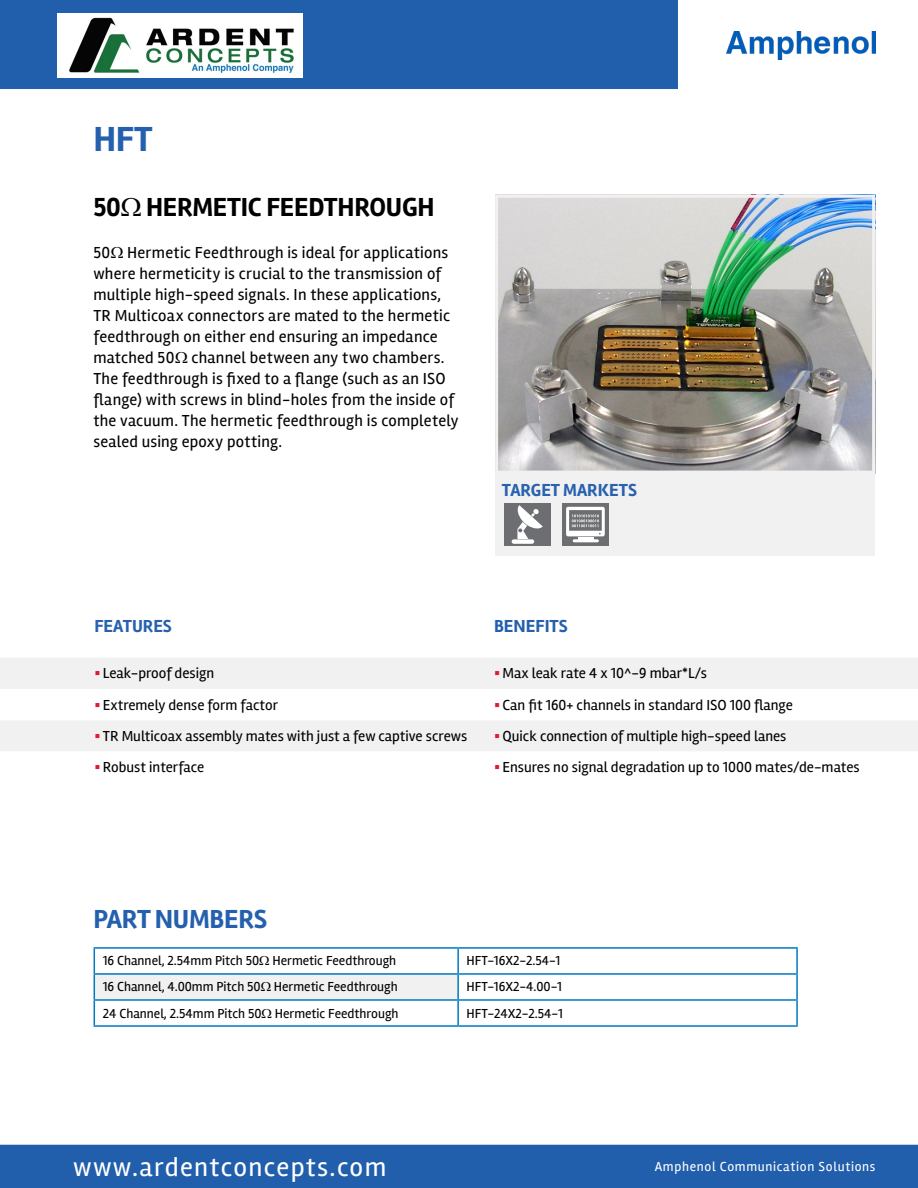
<style>
.page{position:relative;width:918px;height:1188px;background:#fff}
.page>*{position:absolute;margin:0;border:0;box-sizing:border-box;transform-origin:0 0}
.t1{font:700 36px "Rambla";color:#2460ad}
.t2{font:27px "Rambla";letter-spacing:.05em;color:#fff}
.t3{font:700 27px "Rambla";letter-spacing:-.01em;color:#000}
.t4{font:700 27px "Rambla";letter-spacing:-.01em;color:#2460ad}
.t5{font:700 18px "Rambla";color:#2861ae}
.t6{font:700 18px "Rambla";color:#2460ad}
.t7{font:16.5px/21px "Rambla";letter-spacing:.015em;color:#000}
.t8{font:15px "Rambla";color:#000}
.t9{font:13.5px "Rambla";color:#000}
.t10{font:13.5px "Rambla";letter-spacing:.05em;color:#fff}
.s1{color:#e31837}
</style>
<div class="page">
<div style="left:0;top:1145px;width:918px;height:43px;background:#215eac"></div>
<div style="left:0;top:0;width:678px;height:89px;background:#215eac"></div>
<img style="left:726px;top:31px;width:149px;height:29px">
<img style="left:58px;top:13px;width:245px;height:64px">
<img style="left:499px;top:199px;width:372px;height:271px">
<div style="left:495px;top:195px;width:380px;height:279px;border:3px solid #f1f1f2"></div>
<div style="left:495px;top:474px;width:380px;height:82px;background:#f1f1f2"></div>
<div style="left:0;top:658px;width:918px;height:31px;background:#f1f1f2"></div>
<div style="left:0;top:721px;width:918px;height:30px;background:#f1f1f2"></div>
<div style="left:504px;top:503px;width:46px;height:42px;background:#6d6e71"></div>
<div style="left:512px;top:539px;width:22px;height:5px;background:#fff;border-radius:2px"></div>
<svg style="left:517px;top:505px;width:26px;height:34px"></svg>
<div style="left:562px;top:503px;width:47px;height:42px;background:#6d6e71"></div>
<hr style="left:573px;top:539px;width:26px;height:3px;background:#fff;border-radius:2px">
<svg style="left:566px;top:507px;width:39px;height:32px"></svg>
<div style="left:94px;top:974px;width:364px;height:26px;background:#f1f1f2"></div>
<hr style="left:94px;top:973px;width:364px;height:2px;background:#0079c1">
<hr style="left:94px;top:999px;width:364px;height:2px;background:#0079c1">
<hr style="left:94px;top:1025px;width:364px;height:2px;background:#0079c1">
<hr style="left:94px;top:947px;width:364px;height:2px;background:#0079c1">
<hr style="left:458px;top:947px;width:340px;height:2px;background:#0079c1">
<hr style="left:458px;top:973px;width:340px;height:2px;background:#0079c1">
<hr style="left:458px;top:999px;width:340px;height:2px;background:#0079c1">
<hr style="left:458px;top:1025px;width:340px;height:2px;background:#0079c1">
<hr style="left:457px;top:949px;width:2px;height:24px;background:#0079c1">
<hr style="left:796px;top:949px;width:2px;height:24px;background:#0079c1">
<hr style="left:457px;top:975px;width:2px;height:24px;background:#0079c1">
<hr style="left:796px;top:975px;width:2px;height:24px;background:#0079c1">
<svg style="left:94px;top:949px;width:1px;height:76px"></svg>
<hr style="left:457px;top:1001px;width:2px;height:24px;background:#0079c1">
<hr style="left:796px;top:1001px;width:2px;height:24px;background:#0079c1">
<h1 class="t1" style="left:94px;top:118px;width:61px">HFT</h1>
<h2 class="t3" style="left:94px;top:191px;width:343px">50 HERMETIC FEEDTHROUGH</h2>
<p class="t7" style="left:93px;top:242px;width:367px">50 Hermetic Feedthrough is ideal for applications where hermeticity is crucial to the transmission of multiple high-speed signals. In these applications, TR Multicoax connectors are mated to the hermetic feedthrough on either end ensuring an impedance matched 50 channel between any two chambers.<br>The feedthrough is fixed to a flange (such as an ISO flange) with screws in blind-holes from the inside of the vacuum. The hermetic feedthrough is completely sealed using epoxy potting.</p>
<p class="t5" style="left:502px;top:480px;width:137px">TARGET MARKETS</p>
<p class="t5" style="left:94px;top:616px;width:79px">FEATURES</p>
<p class="t6" style="left:494px;top:616px;width:75px">BENEFITS</p>
<p class="t8" style="left:94px;top:664px;width:121px"><span class="s1">▪</span> Leak-proof design</p>
<p class="t8" style="left:494px;top:664px;width:214px"><span class="s1">▪</span> Max leak rate 4 x 10^-9 mbar*L/s</p>
<p class="t8" style="left:94px;top:696px;width:185px"><span class="s1">▪</span> Extremely dense form factor</p>
<p class="t8" style="left:494px;top:696px;width:300px"><span class="s1">▪</span> Can fit 160+ channels in standard ISO 100 flange</p>
<p class="t8" style="left:94px;top:727px;width:374px"><span class="s1">▪</span> TR Multicoax assembly mates with just a few captive screws</p>
<p class="t8" style="left:494px;top:727px;width:294px"><span class="s1">▪</span> Quick connection of multiple high-speed lanes</p>
<p class="t8" style="left:94px;top:758px;width:111px"><span class="s1">▪</span> Robust interface</p>
<p class="t8" style="left:494px;top:758px;width:367px"><span class="s1">▪</span> Ensures no signal degradation up to 1000 mates/de-mates</p>
<h2 class="t4" style="left:94px;top:903px;width:175px">PART NUMBERS</h2>
<p class="t9" style="left:103px;top:953px;width:295px">16 Channel, 2.54mm Pitch 50 Hermetic Feedthrough</p>
<p class="t9" style="left:467px;top:953px;width:95px">HFT-16X2-2.54-1</p>
<p class="t9" style="left:103px;top:979px;width:296px">16 Channel, 4.00mm Pitch 50 Hermetic Feedthrough</p>
<p class="t9" style="left:467px;top:979px;width:97px">HFT-16X2-4.00-1</p>
<p class="t9" style="left:103px;top:1005px;width:297px">24 Channel, 2.54mm Pitch 50 Hermetic Feedthrough</p>
<p class="t9" style="left:467px;top:1005px;width:98px">HFT-24X2-2.54-1</p>
<h2 class="t2" style="left:73px;top:1151px;width:315px">www.ardentconcepts.com</h2>
<p class="t10" style="left:655px;top:1159px;width:222px">Amphenol Communication Solutions</p>
</div>
